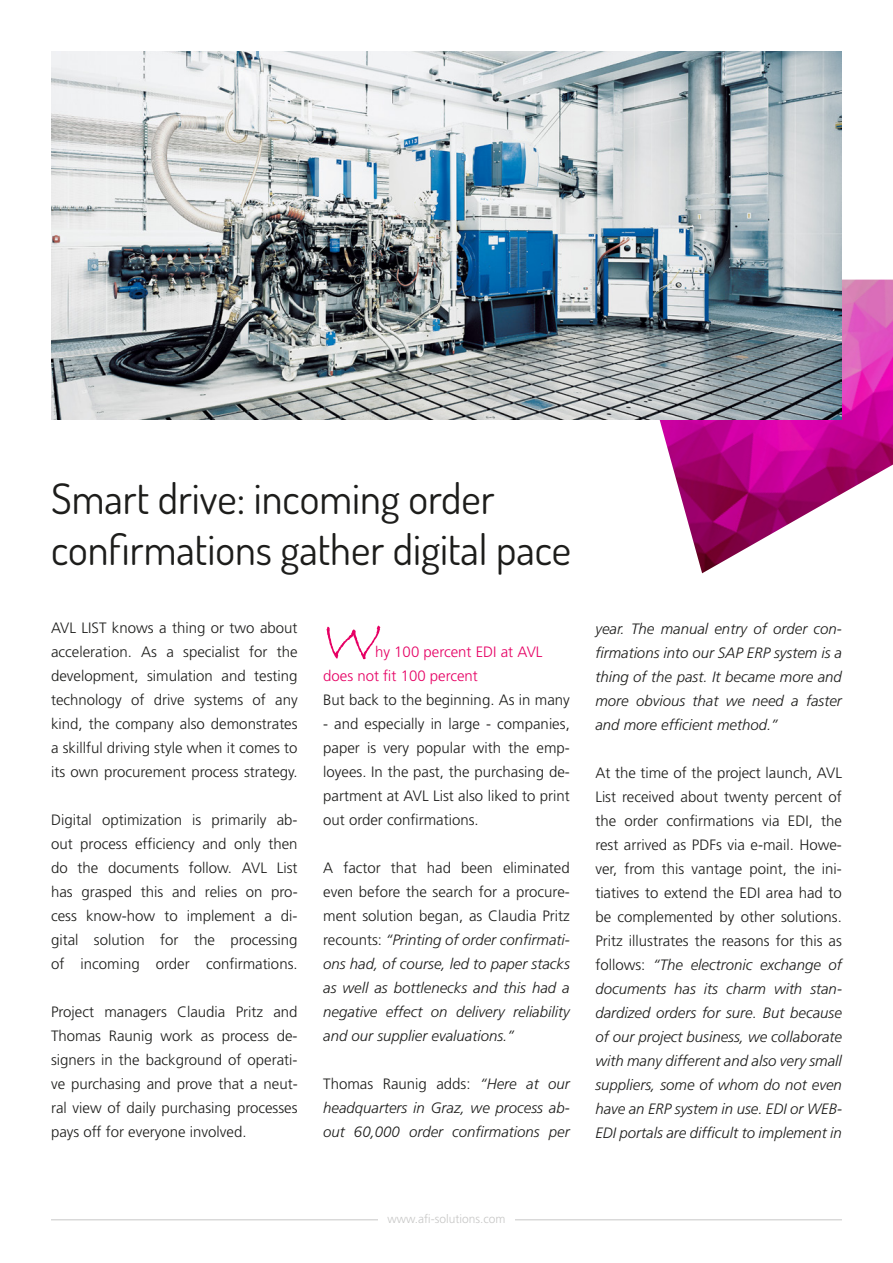
<style>
.page{position:relative;width:893px;height:1263px;background:#fff}
.page>*{position:absolute;margin:0;border:0;box-sizing:border-box;transform-origin:0 0}
.t1{font:60px "Bradley Hand ITC";color:#e60064}
.t2{font:42px/50.4px "Dosis";color:#1d1d1b}
.t3{font:300 15px/24px "Frutiger LT Std";color:#1d1d1b;text-align:justify}
.t4{font:italic 300 15px/24px "Frutiger LT Std";color:#1d1d1b;text-align:justify}
.t5{font:300 15px/24px "Frutiger LT Std";color:#e60064}
.t6{font:300 12px "Frutiger LT Std";color:#c7c7c6}
.s1{font-style:normal}
.s2{font-style:italic}
</style>
<div class="page">
<img style="left:659px;top:280px;width:234px;height:293px">
<img style="left:51px;top:51px;width:791px;height:369px">
<hr style="left:51px;top:1219px;width:791px;height:1px;background:#c7c7c6">
<div style="left:378px;top:1214px;width:136px;height:14px;background:#fff"></div>
<h2 class="t2" style="left:51px;top:472px;width:521px">Smart drive: incoming order confirmations gather digital pace</h2>
<p class="t3" style="left:51px;top:616px;width:248px">AVL LIST knows a thing or two about acceleration. As a specialist for the development, simulation and testing technology of drive systems of any kind, the company also demonstrates a skillful driving style when it comes to its own procurement process strategy.</p>
<p class="t3" style="left:51px;top:808px;width:248px">Digital optimization is primarily ab&shy;out process efficiency and only then do the documents follow. AVL List has grasped this and relies on pro&shy;cess know-how to implement a di&shy;gital solution for the processing of incoming order confirmations.</p>
<p class="t3" style="left:51px;top:1000px;width:248px">Project managers Claudia Pritz and Thomas Raunig work as process de&shy;signers in the background of operati&shy;ve purchasing and prove that a neut&shy;ral view of daily purchasing processes pays off for everyone involved.</p>
<h1 class="t1" style="left:323px;top:602px;width:59px">W</h1>
<p class="t5" style="left:323px;top:640px;width:221px;text-indent:52px">hy 100 percent EDI at AVL does not fit 100 percent</p>
<p class="t3" style="left:323px;top:688px;width:248px">But back to the beginning. As in many</p>
<p class="t3" style="left:323px;top:712px;width:248px">- and especially in large - companies, paper is very popular with the emp&shy;loyees. In the past, the purchasing de&shy;partment at AVL List also liked to print out order confirmations.</p>
<p class="t4" style="left:323px;top:856px;width:248px"><span class="s1">A factor that had been eliminated even before the search for a procure&shy;ment solution began, as Claudia Pritz recounts:</span> “Printing of order confirmati&shy;ons had, of course, led to paper stacks as well as bottlenecks and this had a negative effect on delivery reliability and our supplier evaluations.”</p>
<p class="t4" style="left:323px;top:1072px;width:248px"><span class="s1">Thomas Raunig adds:</span> “Here at our headquarters in Graz, we process ab&shy;out 60,000 order confirmations per</p>
<p class="t4" style="left:595px;top:617px;width:248px">year. The manual entry of order con&shy;firmations into our SAP ERP system is a thing of the past. It became more and more obvious that we need a faster and more efficient method.”</p>
<p class="t3" style="left:595px;top:761px;width:248px">At the time of the project launch, AVL List received about twenty percent of the order confirmations via EDI, the rest arrived as PDFs via e-mail. Howe&shy;ver, from this vantage point, the ini&shy;tiatives to extend the EDI area had to be complemented by other solutions.<br>Pritz illustrates the reasons for this as follows: <span class="s2">“The electronic exchange of documents has its charm with stan&shy;dardized orders for sure. But because of our project business, we collaborate with many different and also very small suppliers, some of whom do not even have an ERP system in use. EDI or WEB-EDI portals are difficult to implement in</span></p>
<p class="t6" style="left:387px;top:1212px;width:120px">www.afi-solutions.com</p>
</div>
